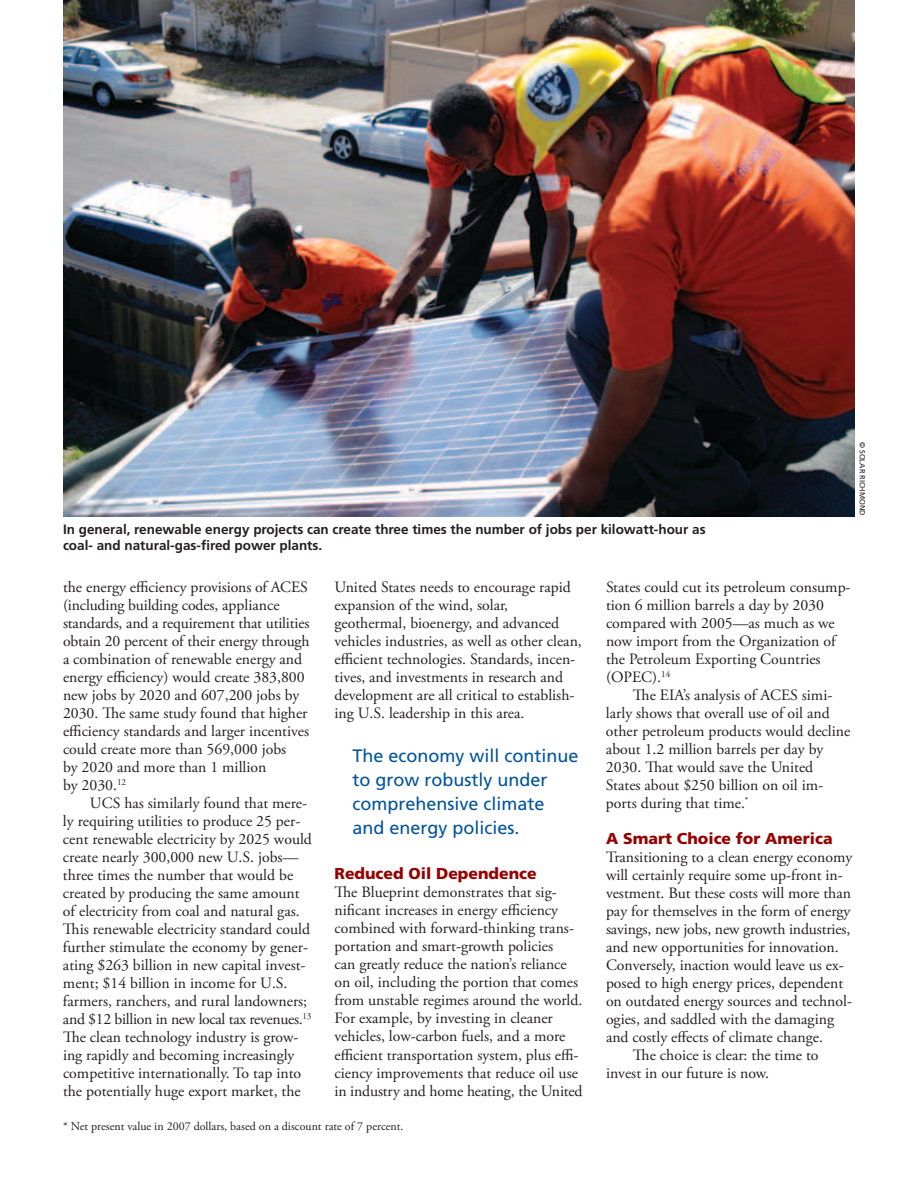
<style>
.page{position:relative;width:918px;height:1188px;background:#fff}
.page>*{position:absolute;margin:0;border:0;box-sizing:border-box;transform-origin:0 0}
.t1{font:18px/24px "Frutiger";color:#00539c}
.t2{font:15.75px/18px "Adobe Garamond Pro";color:#231f20}
.t3{font:900 15.75px "Frutiger";color:#960000}
.t4{font:700 13.5px/16.5px "Frutiger";color:#231f20}
.t5{font:12px "Adobe Garamond Pro";color:#231f20}
.t6{font:7.5px "Frutiger";color:#231f20}
</style>
<div class="page">
<img style="left:63px;top:0;width:792px;height:517px">
<p class="t4" style="left:63px;top:521px;width:644px">In general, renewable energy projects can create three times the number of jobs per kilowatt-hour as coal- and natural-gas-fired power plants.</p>
<p class="t6" style="left:867px;top:442px;width:75px;rotate:90deg">© solar richmond</p>
<p class="t2" style="left:63px;top:578px;width:248px">the energy efficiency provisions of ACES (including building codes, appliance standards, and a requirement that utilities obtain 20 percent of their energy through a combination of renewable energy and energy efficiency) would create 383,800 new jobs by 2020 and 607,200 jobs by 2030. The same study found that higher efficiency standards and larger incentives could create more than 569,000 jobs<br>by 2020 and more than 1 million<br>by 2030.<sup>12</sup></p>
<p class="t2" style="left:63px;top:794px;width:250px;text-indent:27px">UCS has similarly found that mere&shy;ly requiring utilities to produce 25 per&shy;cent renewable electricity by 2025 would create nearly 300,000 new U.S. jobs— three times the number that would be created by producing the same amount of electricity from coal and natural gas.<br>This renewable electricity standard could further stimulate the economy by gener&shy;ating $263 billion in new capital invest&shy;ment; $14 billion in income for U.S. farmers, ranchers, and rural landowners; and $12 billion in new local tax revenues.<sup>13<br></sup>The clean technology industry is grow&shy;ing rapidly and becoming increasingly competitive internationally. To tap into the potentially huge export market, the</p>
<p class="t2" style="left:335px;top:578px;width:249px">United States needs to encourage rapid expansion of the wind, solar, geothermal, bioenergy, and advanced vehicles industries, as well as other clean, efficient technologies. Standards, incen&shy;tives, and investments in research and development are all critical to establish&shy;ing U.S. leadership in this area.</p>
<p class="t2" style="left:606px;top:579px;width:246px">States could cut its petroleum consump&shy;tion 6 million barrels a day by 2030 compared with 2005—as much as we now import from the Organization of the Petroleum Exporting Countries (OPEC).<sup>14</sup></p>
<p class="t2" style="left:606px;top:686px;width:246px;text-indent:27px">The EIA’s analysis of ACES simi&shy;larly shows that overall use of oil and other petroleum products would decline about 1.2 million barrels per day by 2030. That would save the United States about $250 billion on oil im&shy;ports during that time.<sup>*</sup></p>
<p class="t3" style="left:606px;top:829px;width:228px">A Smart Choice for America</p>
<p class="t2" style="left:606px;top:848px;width:248px">Transitioning to a clean energy economy</p>
<p class="t2" style="left:606px;top:866px;width:238px">will certainly require some up-front in-</p>
<p class="t2" style="left:606px;top:884px;width:247px">vestment. But these costs will more than</p>
<p class="t2" style="left:606px;top:902px;width:246px">pay for themselves in the form of energy</p>
<p class="t2" style="left:606px;top:920px;width:246px">savings, new jobs, new growth industries,</p>
<p class="t2" style="left:606px;top:938px;width:234px">and new opportunities for innovation.</p>
<p class="t2" style="left:606px;top:956px;width:239px">Conversely, inaction would leave us ex-</p>
<p class="t2" style="left:606px;top:975px;width:239px">posed to high energy prices, dependent</p>
<p class="t2" style="left:606px;top:993px;width:248px">on outdated energy sources and technol-</p>
<p class="t2" style="left:606px;top:1011px;width:230px">ogies, and saddled with the damaging</p>
<p class="t2" style="left:606px;top:1029px;width:219px">and costly effects of climate change.</p>
<p class="t2" style="left:633px;top:1047px;width:187px">The choice is clear: the time to</p>
<p class="t2" style="left:606px;top:1065px;width:164px">invest in our future is now.</p>
<p class="t1" style="left:352px;top:744px;width:228px">The economy will continue to grow robustly under comprehensive climate and energy policies.</p>
<p class="t3" style="left:334px;top:864px;width:204px">Reduced Oil Dependence</p>
<p class="t2" style="left:334px;top:884px;width:250px">The Blueprint demonstrates that sig&shy;nificant increases in energy efficiency combined with forward-thinking trans&shy;portation and smart-growth policies<br>can greatly reduce the nation’s reliance on oil, including the portion that comes from unstable regimes around the world.<br>For example, by investing in cleaner vehicles, low-carbon fuels, and a more efficient transportation system, plus effi&shy;ciency improvements that reduce oil use in industry and home heating, the United</p>
<p class="t5" style="left:63px;top:1119px;width:342px">* Net present value in 2007 dollars, based on a discount rate of 7 percent.</p>
</div>
